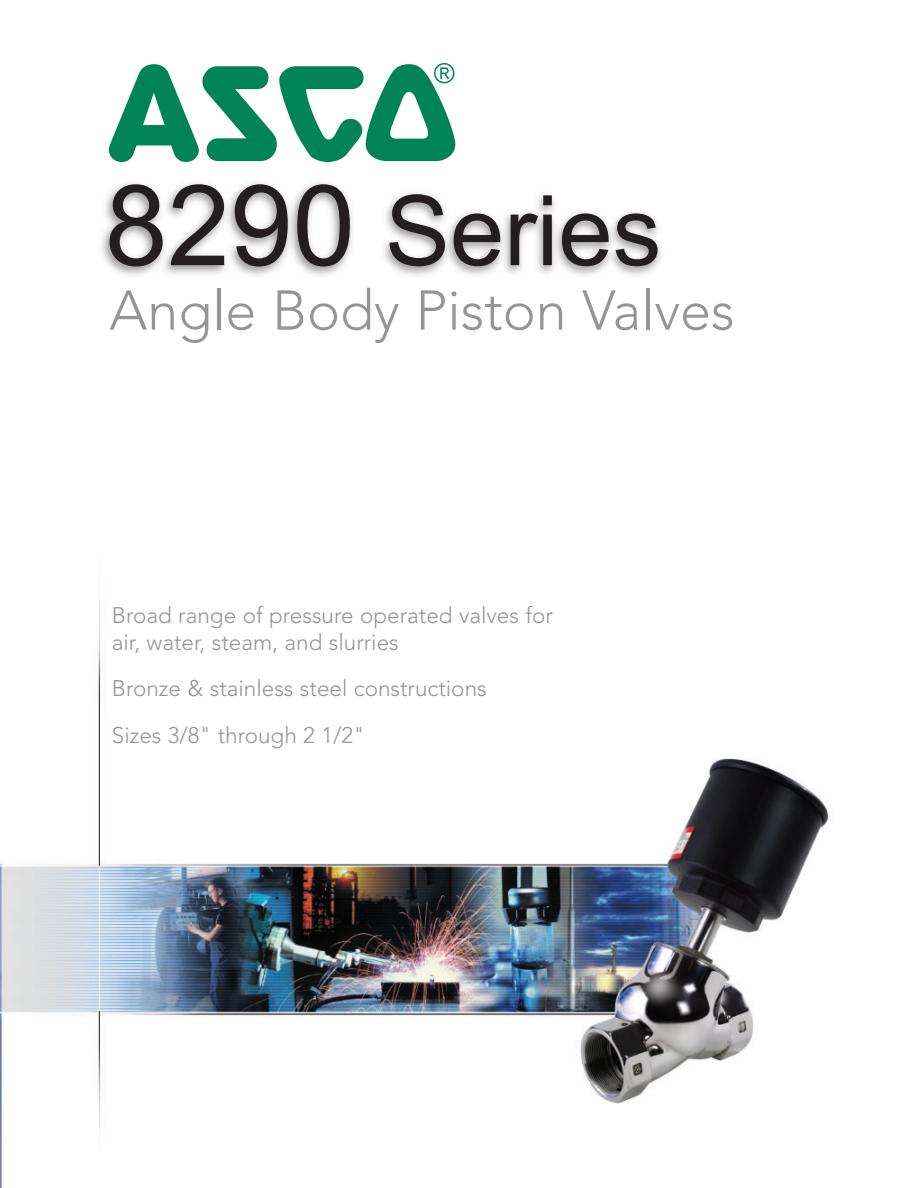
<style>
.page{position:relative;width:918px;height:1188px;background:#fff}
.page>*{position:absolute;margin:0;border:0;box-sizing:border-box;transform-origin:0 0}
.t1{font:99px "ASCO Valve";color:#008457}
.t2{font:97.5px "Arial";color:#231f20}
.t3{font:300 55.5px "Avenir";color:#939598}
.t4{font:300 22.5px/27px "Avenir";color:#939598}
.s1{font-size:112.5px}
</style>
<div class="page">
<img style="left:0;top:592px;width:829px;height:596px">
<img style="left:102px;top:183px;width:559px;height:93px">
<h1 class="t1" style="left:109px;top:70px;width:348px">4</h1>
<h2 class="t2" style="left:105px;top:195px;width:558px"><span class="s1">8290</span> Series</h2>
<h3 class="t3" style="left:109px;top:288px;width:627px">Angle Body Piston Valves</h3>
<p class="t4" style="left:112px;top:604px;width:443px">Broad range of pressure operated valves for air, water, steam, and slurries</p>
<p class="t4" style="left:112px;top:667px;width:376px;line-height:46.5px">Bronze &amp; stainless steel constructions<br>Sizes 3/8" through 2 1/2"</p>
</div>
